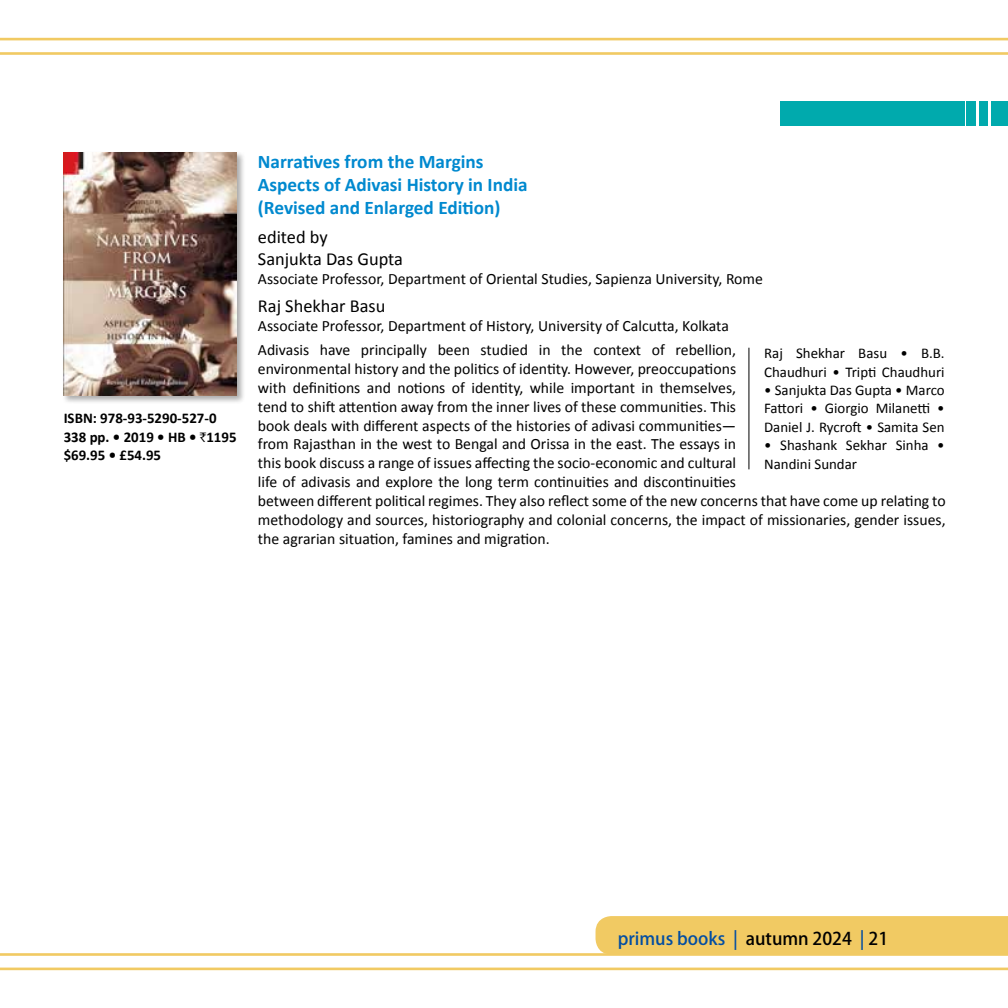
<style>
.page{position:relative;width:1008px;height:1008px;background:#fff}
.page>*{position:absolute;margin:0;border:0;box-sizing:border-box;transform-origin:0 0}
.t1{font:700 19.25px/23.1px "Calibri";color:#0089cf}
.t2{font:18.38px/21.9px "Calibri";color:#000}
.t3{font:500 17.5px "Koz Go Pro";color:#034ea2}
.t4{font:15.75px/18.9px "Calibri";color:#000}
.t5{font:14.88px/18.4px "Calibri";color:#000}
.t6{font:700 14.88px/18.4px "Calibri";color:#000}
.s1{font-family:"Rupee Foradian";font-weight:400;font-size:13.12px}
.s2{color:#000}
</style>
<div class="page">
<hr style="left:0;top:38px;width:1008px;height:2px;background:#f1ca63">
<hr style="left:0;top:52px;width:1008px;height:3px;background:#f1ca63">
<hr style="left:0;top:968px;width:1008px;height:2px;background:#f1ca63">
<hr style="left:0;top:953px;width:1008px;height:3px;background:#f1ca63">
<div style="left:596px;top:916px;width:412px;height:38px;background:#f1ca63"></div>
<div style="left:992px;top:101px;width:16px;height:25px;background:#00aaad"></div>
<div style="left:980px;top:101px;width:8px;height:25px;background:#00aaad"></div>
<div style="left:967px;top:101px;width:9px;height:25px;background:#00aaad"></div>
<div style="left:954px;top:101px;width:11px;height:25px;background:#00aaad"></div>
<div style="left:947px;top:101px;width:6px;height:25px;background:#00aaad"></div>
<div style="left:935px;top:101px;width:11px;height:25px;background:#00aaad"></div>
<div style="left:780px;top:101px;width:154px;height:25px;background:#00aaad"></div>
<hr style="left:748px;top:348px;width:1px;height:121px;background:#000">
<div style="left:62px;top:151px;width:184px;height:253px;background:#000;opacity:.33"></div>
<img style="left:64px;top:153px;width:173px;height:242px">
<p class="t6" style="left:64px;top:409px;width:174px">ISBN: 978-93-5290-527-0<br>338 pp. • 2019 • HB • <span class="s1">`</span>1195 $69.95 • £54.95</p>
<p class="t1" style="left:258px;top:150px;width:271px">Narratives from the Margins<br>Aspects of Adivasi History in India (Revised and Enlarged Edition)</p>
<p class="t2" style="left:258px;top:226px;width:147px">edited by<br>Sanjukta Das Gupta</p>
<p class="t4" style="left:258px;top:270px;width:507px">Associate Professor, Department of Oriental Studies, Sapienza University, Rome</p>
<p class="t2" style="left:258px;top:295px;width:129px">Raj Shekhar Basu</p>
<p class="t4" style="left:258px;top:314px;width:480px;line-height:24.2px">Associate Professor, Department of History, University of Calcutta, Kolkata<br>Adivasis have principally been studied in the context of rebellion,</p>
<p class="t4" style="left:258px;top:359px;width:689px">environmental history and the politics of identity. However, preoccupations<br>with definitions and notions of identity, while important in themselves,<br>tend to shift attention away from the inner lives of these communities. This<br>book deals with different aspects of the histories of adivasi communities—<br>from Rajasthan in the west to Bengal and Orissa in the east. The essays in<br>this book discuss a range of issues affecting the socio-economic and cultural<br>life of adivasis and explore the long term continuities and discontinuities<br>between different political regimes. They also reflect some of the new concerns that have come up relating to methodology and sources, historiography and colonial concerns, the impact of missionaries, gender issues, the agrarian situation, famines and migration.</p>
<p class="t5" style="left:764px;top:344px;width:182px">Raj Shekhar Basu • B.B.<br>Chaudhuri • Tripti Chaudhuri</p>
<p class="t5" style="left:764px;top:381px;width:182px;text-align:justify">• Sanjukta Das Gupta • Marco Fattori • Giorgio Milanetti • Daniel J. Rycroft • Samita Sen</p>
<p class="t5" style="left:764px;top:436px;width:182px">• Shashank Sekhar Sinha •<br>Nandini Sundar</p>
<p class="t3" style="left:618px;top:927px;width:272px">primus books | <span class="s2">autumn 2024</span> | <span class="s2">21</span></p>
</div>
